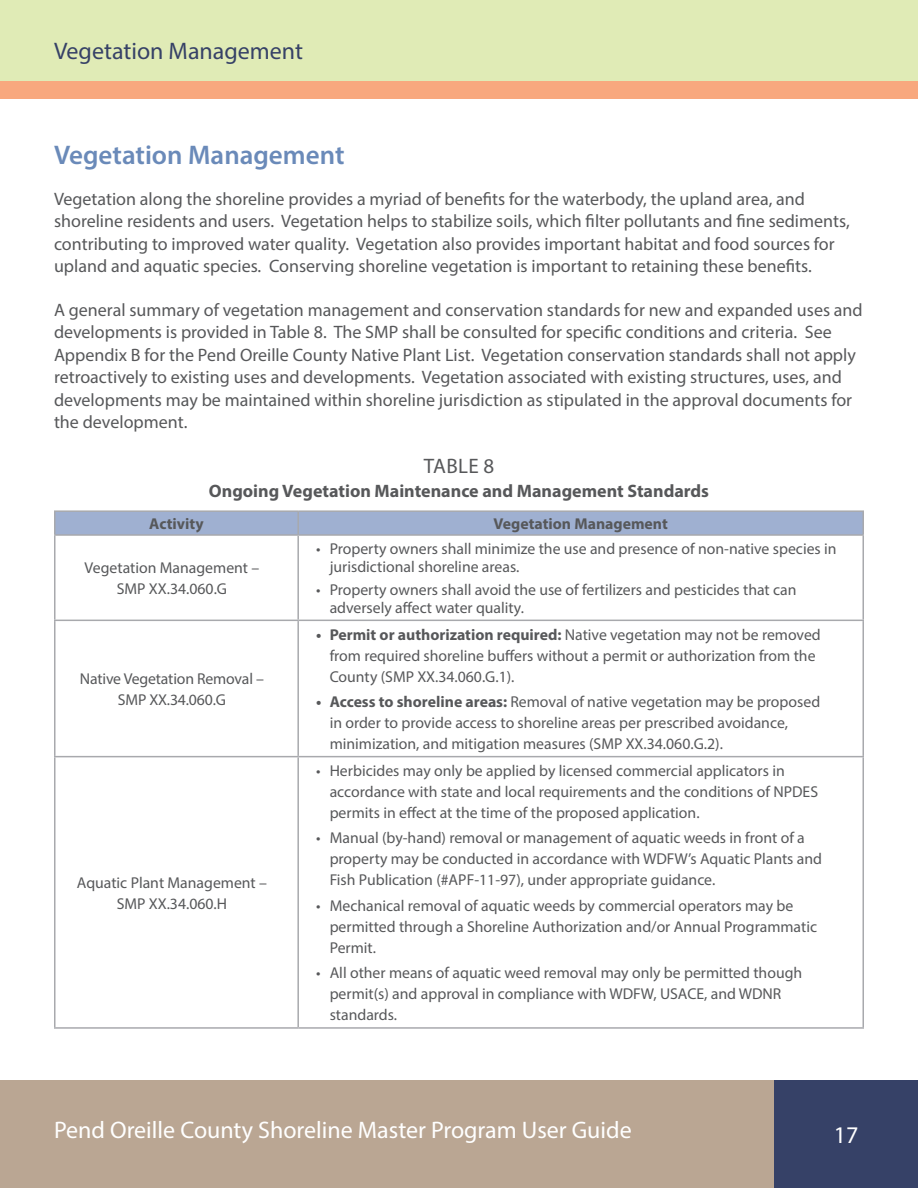
<style>
.page{position:relative;width:918px;height:1188px;background:#fff}
.page>*{position:absolute;margin:0;border:0;box-sizing:border-box;transform-origin:0 0}
.t1{font:600 27px "Myriad Pro";color:#6a8ab9}
.t2{font:24px "Myriad Pro";color:#fff}
.t3{font:24px "Myriad Pro";color:#364167}
.t4{font:21px "Myriad Pro";letter-spacing:.02em;color:#57585a}
.t5{font:18px/22.5px "Myriad Pro";color:#57585a}
.t6{font:700 18px "Myriad Pro";color:#57585a}
.t7{font:15.75px/21px "Myriad Pro";color:#57585a}
.t8{font:700 15.75px "Myriad Pro";color:#57585a}
.s1{font-weight:700}
</style>
<div class="page">
<div style="left:0;top:1080px;width:918px;height:108px;background:#baa693"></div>
<div style="left:0;top:0;width:918px;height:81px;background:#e0ebb6"></div>
<div style="left:774px;top:1080px;width:144px;height:108px;background:#364167"></div>
<div style="left:56px;top:512px;width:806px;height:22px;background:#9fb0d1"></div>
<hr style="left:54px;top:536px;width:2px;height:84px;background:#a8a9ad">
<hr style="left:297px;top:536px;width:2px;height:84px;background:#a8a9ad">
<hr style="left:862px;top:536px;width:2px;height:84px;background:#a8a9ad">
<hr style="left:54px;top:620px;width:244px;height:1px;background:#a8a9ad">
<hr style="left:54px;top:621px;width:2px;height:135px;background:#a8a9ad">
<hr style="left:298px;top:620px;width:566px;height:1px;background:#a8a9ad">
<hr style="left:297px;top:621px;width:2px;height:135px;background:#a8a9ad">
<hr style="left:862px;top:621px;width:2px;height:135px;background:#a8a9ad">
<hr style="left:54px;top:756px;width:244px;height:1px;background:#a8a9ad">
<hr style="left:54px;top:757px;width:2px;height:270px;background:#a8a9ad">
<hr style="left:298px;top:756px;width:566px;height:1px;background:#a8a9ad">
<hr style="left:297px;top:757px;width:2px;height:270px;background:#a8a9ad">
<hr style="left:862px;top:757px;width:2px;height:270px;background:#a8a9ad">
<hr style="left:54px;top:1027px;width:244px;height:2px;background:#a8a9ad">
<hr style="left:298px;top:1027px;width:566px;height:2px;background:#a8a9ad">
<hr style="left:54px;top:510px;width:244px;height:2px;background:#a8a9ad">
<hr style="left:54px;top:512px;width:2px;height:22px;background:#a8a9ad">
<hr style="left:298px;top:510px;width:566px;height:2px;background:#a8a9ad">
<hr style="left:297px;top:512px;width:2px;height:22px;background:#a8a9ad">
<hr style="left:862px;top:512px;width:2px;height:22px;background:#a8a9ad">
<hr style="left:54px;top:534px;width:244px;height:2px;background:#a8a9ad">
<hr style="left:298px;top:534px;width:566px;height:2px;background:#a8a9ad">
<div style="left:0;top:81px;width:918px;height:18px;background:#f8a87e"></div>
<h2 class="t3" style="left:54px;top:36px;width:251px">Vegetation Management</h2>
<h1 class="t1" style="left:54px;top:138px;width:292px">Vegetation Management</h1>
<p class="t5" style="left:54px;top:187px;width:797px">Vegetation along the shoreline provides a myriad of benefits for the waterbody, the upland area, and shoreline residents and users. Vegetation helps to stabilize soils, which filter pollutants and fine sediments, contributing to improved water quality. Vegetation also provides important habitat and food sources for upland and aquatic species. Conserving shoreline vegetation is important to retaining these benefits.</p>
<p class="t5" style="left:54px;top:298px;width:810px">A general summary of vegetation management and conservation standards for new and expanded uses and developments is provided in Table 8. The SMP shall be consulted for specific conditions and criteria. See Appendix B for the Pend Oreille County Native Plant List. Vegetation conservation standards shall not apply retroactively to existing uses and developments. Vegetation associated with existing structures, uses, and developments may be maintained within shoreline jurisdiction as stipulated in the approval documents for the development.</p>
<h3 class="t4" style="left:424px;top:453px;width:72px">TABLE 8</h3>
<p class="t6" style="left:209px;top:479px;width:502px">Ongoing Vegetation Maintenance and Management Standards</p>
<p class="t8" style="left:149px;top:513px;width:56px">Activity</p>
<p class="t8" style="left:494px;top:513px;width:176px">Vegetation Management</p>
<p class="t7" style="left:85px;top:557px;width:176px;text-align:center">Vegetation Management –<br>SMP XX.34.060.G</p>
<p class="t7" style="left:330px;top:540px;width:508px;line-height:18px;text-indent:-13px">• Property owners shall minimize the use and presence of non-native species in jurisdictional shoreline areas.</p>
<p class="t7" style="left:330px;top:580px;width:468px;line-height:18px;text-indent:-13px">• Property owners shall avoid the use of fertilizers and pesticides that can adversely affect water quality.</p>
<p class="t7" style="left:80px;top:668px;width:186px;text-align:center">Native Vegetation Removal –<br>SMP XX.34.060.G</p>
<p class="t7" style="left:77px;top:872px;width:192px;text-align:center">Aquatic Plant Management –<br>SMP XX.34.060.H</p>
<p class="t7" style="left:330px;top:624px;width:493px;text-indent:-13px"><span class="s1">• Permit or authorization required:</span> Native vegetation may not be removed from required shoreline buffers without a permit or authorization from the<br>County (SMP XX.34.060.G.1).</p>
<p class="t7" style="left:330px;top:691px;width:492px;text-indent:-13px"><span class="s1">• Access to shoreline areas:</span> Removal of native vegetation may be proposed in order to provide access to shoreline areas per prescribed avoidance, minimization, and mitigation measures (SMP XX.34.060.G.2).</p>
<p class="t7" style="left:330px;top:760px;width:490px;text-indent:-13px">• Herbicides may only be applied by licensed commercial applicators in accordance with state and local requirements and the conditions of NPDES permits in effect at the time of the proposed application.</p>
<p class="t7" style="left:330px;top:827px;width:494px;text-indent:-13px">• Manual (by-hand) removal or management of aquatic weeds in front of a property may be conducted in accordance with WDFW’s Aquatic Plants and<br>Fish Publication (#APF-11-97), under appropriate guidance.</p>
<p class="t7" style="left:330px;top:895px;width:489px;text-indent:-13px">• Mechanical removal of aquatic weeds by commercial operators may be permitted through a Shoreline Authorization and/or Annual Programmatic<br>Permit.</p>
<p class="t7" style="left:330px;top:962px;width:474px;text-indent:-13px">• All other means of aquatic weed removal may only be permitted though permit(s) and approval in compliance with WDFW, USACE, and WDNR standards.</p>
<h2 class="t2" style="left:54px;top:1115px;width:579px">Pend Oreille County Shoreline Master Program User Guide</h2>
<h2 class="t2" style="left:834px;top:1120px;width:26px">17</h2>
</div>
